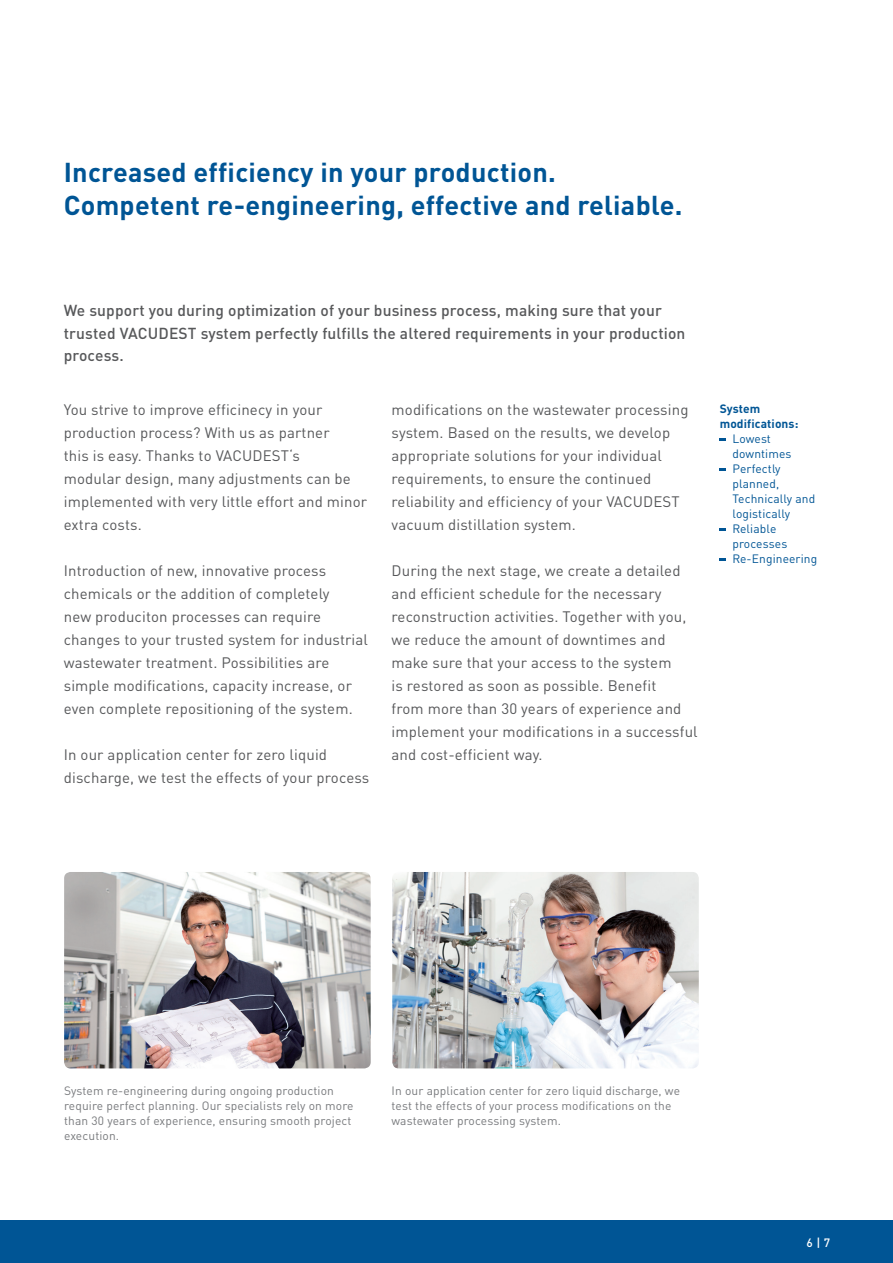
<style>
.page{position:relative;width:893px;height:1263px;background:#fff}
.page>*{position:absolute;margin:0;border:0;box-sizing:border-box;transform-origin:0 0}
.t1{font:700 27px/33px "DINOT";letter-spacing:.01em;color:#005595}
.t2{font:500 15.75px/22.5px "DINOT";letter-spacing:.01em;color:#57585a}
.t3{font:15px/23px "DINOT";letter-spacing:.01em;color:#57585a}
.t4{font:12px/15px "DINOT";letter-spacing:.01em;color:#787a7d}
.t5{font:12px/15px "DINOT";letter-spacing:.01em;color:#005595}
.t6{font:700 12px/15px "DINOT";letter-spacing:.01em;color:#005595}
.t7{font:500 12px "DINOT";color:#fff}
</style>
<div class="page">
<div style="left:0;top:1220px;width:893px;height:43px;background:#005595"></div>
<svg style="left:720px;top:438px;width:6px;height:3px"></svg>
<svg style="left:720px;top:468px;width:6px;height:3px"></svg>
<svg style="left:720px;top:528px;width:6px;height:3px"></svg>
<svg style="left:720px;top:558px;width:6px;height:3px"></svg>
<img style="left:392px;top:872px;width:307px;height:196px">
<img style="left:64px;top:872px;width:307px;height:196px">
<h1 class="t1" style="left:64px;top:155px;width:620px">Increased efficiency in your production.<br>Competent re-engineering, effective and reliable.</h1>
<p class="t2" style="left:64px;top:299px;width:623px">We support you during optimization of your business process, making sure that your trusted VACUDEST system perfectly fulfills the altered requirements in your production process.</p>
<p class="t3" style="left:64px;top:398px;width:305px">You strive to improve efficinecy in your production process? With us as partner<br>this is easy. Thanks to VACUDEST‘s<br>modular design, many adjustments can be implemented with very little effort and minor extra costs.</p>
<p class="t3" style="left:64px;top:559px;width:306px">Introduction of new, innovative process chemicals or the addition of completely<br>new produciton processes can require changes to your trusted system for industrial wastewater treatment. Possibilities are simple modifications, capacity increase, or even complete repositioning of the system.</p>
<p class="t3" style="left:64px;top:743px;width:307px">In our application center for zero liquid discharge, we test the effects of your process</p>
<p class="t3" style="left:392px;top:398px;width:298px">modifications on the wastewater processing system. Based on the results, we develop appropriate solutions for your individual requirements, to ensure the continued reliability and efficiency of your VACUDEST vacuum distillation system.</p>
<p class="t3" style="left:392px;top:559px;width:308px">During the next stage, we create a detailed and efficient schedule for the necessary reconstruction activities. Together with you, we reduce the amount of downtimes and make sure that your access to the system<br>is restored as soon as possible. Benefit<br>from more than 30 years of experience and implement your modifications in a successful and cost-efficient way.</p>
<p class="t6" style="left:720px;top:401px;width:80px">System modifications:</p>
<p class="t5" style="left:732px;top:431px;width:86px">Lowest downtimes<br>Perfectly planned,<br>Technically and logistically<br>Reliable processes<br>Re-Engineering</p>
<p class="t4" style="left:64px;top:1083px;width:291px">System re-engineering during ongoing production require perfect planning. Our specialists rely on more than 30 years of experience, ensuring smooth project execution.</p>
<p class="t4" style="left:392px;top:1083px;width:290px">In our application center for zero liquid discharge, we test the effects of your process modifications on the wastewater processing system.</p>
<p class="t7" style="left:807px;top:1235px;width:25px">6 | 7</p>
</div>
